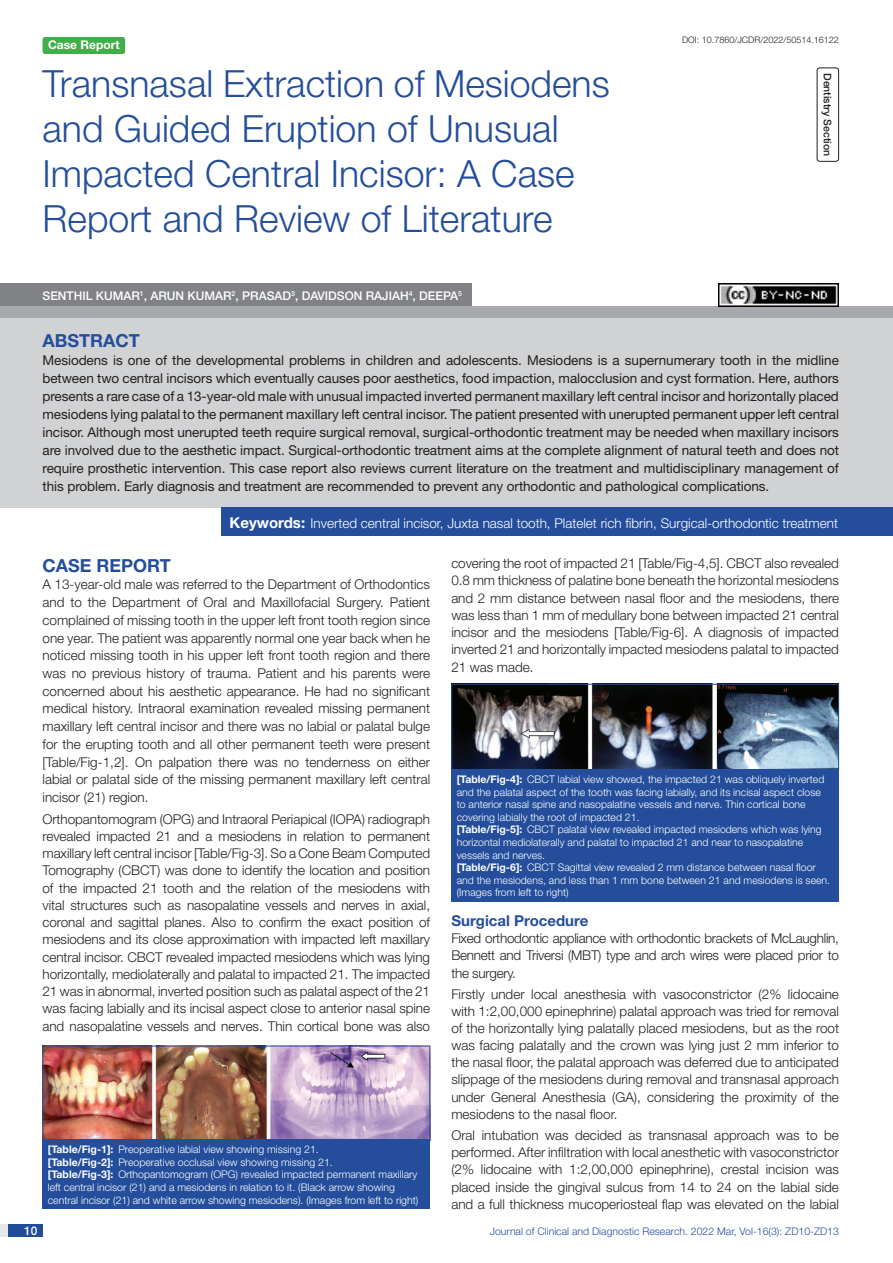
<style>
.page{position:relative;width:893px;height:1263px;background:#fff}
.page>*{position:absolute;margin:0;border:0;box-sizing:border-box;transform-origin:0 0}
.t1{font:300 37.5px/45px "Helvetica Neue";color:#244e9b}
.Heading{font:700 18px "Helvetica Neue";color:#244e9b}
.Abstract_head{font:700 18px "Helvetica Neue";color:#244e9b}
.HEAD_2{font:700 15px "Helvetica Neue";color:#244e9b}
.Body_text{font:300 13.5px/17.2px "Helvetica Neue";letter-spacing:-.005em;color:#231f20;text-align:justify}
.Abstract_Text{font:13.5px/18px "Helvetica Neue";letter-spacing:-.005em;color:#231f20;text-align:justify}
.Key_words{font:300 13.5px "Helvetica Neue";color:#fff}
.Author{font:500 12px "Helvetica Neue";color:#fff}
.t2{font:700 12px "Helvetica Neue";color:#fff}
.TABLE_FIG{font:300 10.5px/12.6px "Helvetica Neue";color:#fff}
.t3{font:300 10.5px "Helvetica Neue";color:#244e9b}
.section{font:500 10.5px "Helvetica Neue";color:#231f20}
.DOI{font:300 9px "Helvetica Neue";color:#231f20}
.s1{font-weight:700;font-size:15px}
.s2{font-weight:700}
</style>
<div class="page">
<div style="left:0;top:1224px;width:43px;height:13px;background:#e6e7e9"></div>
<div style="left:8px;top:1224px;width:35px;height:13px;background:#214c99"></div>
<div style="left:43px;top:37px;width:82px;height:17px;background:#40ae49;border-radius:3px"></div>
<div style="left:817px;top:67px;width:22px;height:95px;border:1px solid #231f20;border-radius:3px"></div>
<div style="left:0;top:306px;width:893px;height:12px;background:#a8a9ad"></div>
<div style="left:0;top:283px;width:471px;height:23px;background:#808285"></div>
<div style="left:0;top:318px;width:893px;height:190px;background:#d1d2d4"></div>
<div style="left:222px;top:508px;width:671px;height:28px;background:#244e9b"></div>
<img style="left:45px;top:1048px;width:383px;height:90px">
<div style="left:43px;top:1046px;width:387px;height:94px;border:1px solid #244e9b"></div>
<div style="left:43px;top:1140px;width:387px;height:69px;background:#244e9b"></div>
<img style="left:453px;top:686px;width:384px;height:82px">
<div style="left:451px;top:684px;width:388px;height:86px;border:1px solid #244e9b"></div>
<div style="left:451px;top:769px;width:388px;height:133px;background:#244e9b"></div>
<img style="left:719px;top:284px;width:120px;height:22px">
<p class="t2" style="left:48px;top:37px;width:73px">Case Report</p>
<p class="t1" style="left:43px;top:60px;width:569px">Transnasal Extraction of Mesiodens and Guided Eruption of Unusual Impacted Central Incisor: A Case Report and Review of Literature</p>
<p class="Author" style="left:43px;top:288px;width:421px">SENTHIL KUMAR<sup>1</sup>, ARUN KUMAR<sup>2</sup>, PRASAD<sup>3</sup>, DAVIDSON RAJIAH<sup>4</sup>, DEEPA<sup>5</sup></p>
<p class="DOI" style="left:682px;top:35px;width:158px">DOI: 10.7860/JCDR/2022/50514.16122</p>
<p class="section" style="left:834px;top:73px;width:85px;rotate:90deg">DENTISTRY SECTION</p>
<p class="Abstract_head" style="left:43px;top:329px;width:99px">ABSTRACT</p>
<p class="Abstract_Text" style="left:43px;top:351px;width:798px">Mesiodens is one of the developmental problems in children and adolescents. Mesiodens is a supernumerary tooth in the midline between two central incisors which eventually causes poor aesthetics, food impaction, malocclusion and cyst formation. Here, authors presents a rare case of a 13-year-old male with unusual impacted inverted permanent maxillary left central incisor and horizontally placed mesiodens lying palatal to the permanent maxillary left central incisor. The patient presented with unerupted permanent upper left central incisor. Although most unerupted teeth require surgical removal, surgical-orthodontic treatment may be needed when maxillary incisors are involved due to the aesthetic impact. Surgical-orthodontic treatment aims at the complete alignment of natural teeth and does not require prosthetic intervention. This case report also reviews current literature on the treatment and multidisciplinary management of this problem. Early diagnosis and treatment are recommended to prevent any orthodontic and pathological complications.</p>
<p class="Key_words" style="left:230px;top:515px;width:610px"><span class="s1">Keywords:</span> Inverted central incisor, Juxta nasal tooth, Platelet rich fibrin, Surgical-orthodontic treatment</p>
<p class="Heading" style="left:43px;top:554px;width:130px">CASE REPORT</p>
<p class="Body_text" style="left:43px;top:575px;width:389px;line-height:17.7px">A 13-year-old male was referred to the Department of Orthodontics and to the Department of Oral and Maxillofacial Surgery. Patient complained of missing tooth in the upper left front tooth region since one year. The patient was apparently normal one year back when he noticed missing tooth in his upper left front tooth region and there was no previous history of trauma. Patient and his parents were concerned about his aesthetic appearance. He had no significant medical history. Intraoral examination revealed missing permanent maxillary left central incisor and there was no labial or palatal bulge for the erupting tooth and all other permanent teeth were present [Table/Fig-1,2]. On palpation there was no tenderness on either labial or palatal side of the missing permanent maxillary left central incisor (21) region.</p>
<p class="Body_text" style="left:43px;top:810px;width:389px">Orthopantomogram (OPG) and Intraoral Periapical (IOPA) radiograph revealed impacted 21 and a mesiodens in relation to permanent maxillary left central incisor [Table/Fig-3]. So a Cone Beam Computed Tomography (CBCT) was done to identify the location and position of the impacted 21 tooth and the relation of the mesiodens with vital structures such as nasopalatine vessels and nerves in axial, coronal and sagittal planes. Also to confirm the exact position of mesiodens and its close approximation with impacted left maxillary central incisor. CBCT revealed impacted mesiodens which was lying horizontally, mediolaterally and palatal to impacted 21. The impacted 21 was in abnormal, inverted position such as palatal aspect of the 21 was facing labially and its incisal aspect close to anterior nasal spine and nasopalatine vessels and nerves. Thin cortical bone was also</p>
<p class="TABLE_FIG" style="left:48px;top:1143px;width:273px"><span class="s2">[Table/Fig-1]:</span> Preoperative labial view showing missing 21.</p>
<p class="TABLE_FIG" style="left:48px;top:1155px;width:287px"><span class="s2">[Table/Fig-2]:</span> Preoperative occlusal view showing missing 21.</p>
<p class="TABLE_FIG" style="left:48px;top:1168px;width:372px"><span class="s2">[Table/Fig-3]:</span> Orthopantomogram (OPG) revealed impacted permanent maxillary left central incisor (21) and a mesiodens in relation to it. (Black arrow showing central incisor (21) and white arrow showing mesiodens). (Images from left to right)</p>
<p class="Body_text" style="left:451px;top:554px;width:389px">covering the root of impacted 21 [Table/Fig-4,5]. CBCT also revealed 0.8 mm thickness of palatine bone beneath the horizontal mesiodens and 2 mm distance between nasal floor and the mesiodens, there was less than 1 mm of medullary bone between impacted 21 central incisor and the mesiodens [Table/Fig-6]. A diagnosis of impacted inverted 21 and horizontally impacted mesiodens palatal to impacted 21 was made.</p>
<p class="TABLE_FIG" style="left:457px;top:773px;width:369px"><span class="s2">[Table/Fig-4]:</span> CBCT labial view showed, the impacted 21 was obliquely inverted and the palatal aspect of the tooth was facing labially, and its incisal aspect close to anterior nasal spine and nasopalatine vessels and nerve. Thin cortical bone covering labially the root of impacted 21.</p>
<p class="TABLE_FIG" style="left:457px;top:823px;width:366px"><span class="s2">[Table/Fig-5]:</span> CBCT palatal view revealed impacted mesiodens which was lying horizontal mediolaterally and palatal to impacted 21 and near to nasopalatine vessels and nerves.</p>
<p class="TABLE_FIG" style="left:457px;top:861px;width:375px"><span class="s2">[Table/Fig-6]:</span> CBCT Sagittal view revealed 2 mm distance between nasal floor and the mesiodens, and less than 1 mm bone between 21 and mesiodens is seen. (Images from left to right)</p>
<p class="HEAD_2" style="left:451px;top:911px;width:138px">Surgical Procedure</p>
<p class="Body_text" style="left:451px;top:929px;width:389px">Fixed orthodontic appliance with orthodontic brackets of McLaughlin, Bennett and Triversi (MBT) type and arch wires were placed prior to the surgery.</p>
<p class="Body_text" style="left:451px;top:985px;width:389px">Firstly under local anesthesia with vasoconstrictor (2% lidocaine with 1:2,00,000 epinephrine) palatal approach was tried for removal of the horizontally lying palatally placed mesiodens, but as the root was facing palatally and the crown was lying just 2 mm inferior to the nasal floor, the palatal approach was deferred due to anticipated slippage of the mesiodens during removal and transnasal approach under General Anesthesia (GA), considering the proximity of the mesiodens to the nasal floor.</p>
<p class="Body_text" style="left:451px;top:1126px;width:389px">Oral intubation was decided as transnasal approach was to be performed. After infiltration with local anesthetic with vasoconstrictor (2% lidocaine with 1:2,00,000 epinephrine), crestal incision was placed inside the gingival sulcus from 14 to 24 on the labial side and a full thickness mucoperiosteal flap was elevated on the labial</p>
<p class="Author" style="left:24px;top:1223px;width:15px">10</p>
<p class="t3" style="left:490px;top:1225px;width:351px">Journal of Clinical and Diagnostic Research. 2022 Mar, Vol-16(3): ZD10-ZD13</p>
</div>
